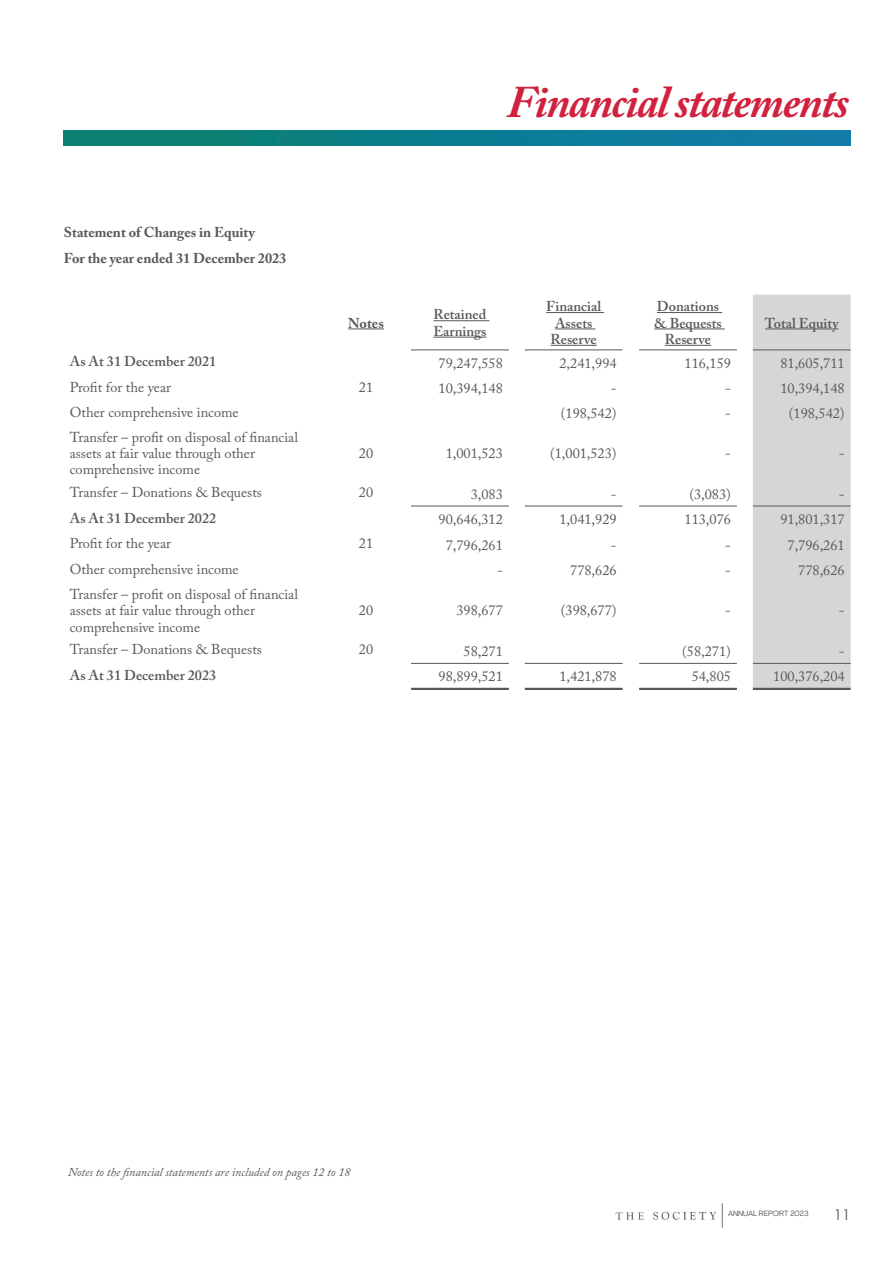
<style>
.page{position:relative;width:893px;height:1263px;background:#fff}
.page>*{position:absolute;margin:0;border:0;box-sizing:border-box;transform-origin:0 0}
.t1{font:italic 700 45px "Adobe Caslon Pro";letter-spacing:-.03em;color:#d1213e}
.t2{font:15px "Century Gothic Pro";color:#57585a}
._9_5_text{font:14.25px/16.4px "Adobe Caslon Pro";color:#57585a}
._9_5_numbers{font:14.25px "Adobe Caslon Pro";color:#57585a}
._9_5_text-2{font:600 14.25px/16.4px "Adobe Caslon Pro";color:#57585a;text-align:center}
.t3{font:700 14.25px "Adobe Caslon Pro";color:#57585a}
.t4{font:italic 12px "Adobe Caslon Pro";color:#57585a}
.t5{font:7.5px "Agrandir Variable";color:#57585a}
</style>
<div class="page">
<svg style="left:653px;top:1212px;width:63px;height:8px"></svg>
<svg style="left:615px;top:1212px;width:29px;height:8px"></svg>
<svg style="left:722px;top:1203px;width:1px;height:25px"></svg>
<svg style="left:64px;top:131px;width:786px;height:15px;background:#0c7e8d"></svg>
<div style="left:753px;top:295px;width:98px;height:393px;background:#d5d6d8"></div>
<hr style="left:411px;top:350px;width:98px;height:1px;background:#57585a">
<hr style="left:525px;top:350px;width:98px;height:1px;background:#57585a">
<hr style="left:639px;top:350px;width:98px;height:1px;background:#57585a">
<hr style="left:753px;top:350px;width:98px;height:1px;background:#57585a">
<hr style="left:411px;top:506px;width:98px;height:1px;background:#57585a">
<hr style="left:525px;top:506px;width:98px;height:1px;background:#57585a">
<hr style="left:639px;top:506px;width:98px;height:1px;background:#57585a">
<hr style="left:753px;top:506px;width:98px;height:1px;background:#57585a">
<hr style="left:411px;top:663px;width:98px;height:1px;background:#57585a">
<hr style="left:525px;top:663px;width:98px;height:1px;background:#57585a">
<hr style="left:639px;top:663px;width:98px;height:1px;background:#57585a">
<hr style="left:753px;top:663px;width:98px;height:1px;background:#57585a">
<hr style="left:411px;top:688px;width:98px;height:2px;background:#57585a">
<hr style="left:525px;top:688px;width:98px;height:2px;background:#57585a">
<hr style="left:639px;top:688px;width:98px;height:2px;background:#57585a">
<hr style="left:753px;top:688px;width:98px;height:2px;background:#57585a">
<hr style="left:348px;top:329px;width:36px;height:1px;background:#57585a">
<hr style="left:434px;top:320px;width:55px;height:1px;background:#57585a">
<hr style="left:433px;top:337px;width:53px;height:1px;background:#57585a">
<hr style="left:546px;top:312px;width:58px;height:1px;background:#57585a">
<hr style="left:555px;top:329px;width:40px;height:1px;background:#57585a">
<hr style="left:551px;top:345px;width:46px;height:1px;background:#57585a">
<hr style="left:657px;top:312px;width:65px;height:1px;background:#57585a">
<hr style="left:654px;top:329px;width:71px;height:1px;background:#57585a">
<hr style="left:665px;top:345px;width:46px;height:1px;background:#57585a">
<hr style="left:765px;top:329px;width:74px;height:1px;background:#57585a">
<p class="t3" style="left:64px;top:224px;width:193px">Statement of Changes in Equity</p>
<p class="t3" style="left:64px;top:249px;width:224px">For the year ended 31 December 2023</p>
<p class="t1" style="left:507px;top:75px;width:344px">Financial statements</p>
<p class="t3" style="left:348px;top:314px;width:37px">Notes</p>
<p class="_9_5_text-2" style="left:433px;top:306px;width:55px;text-align:left">Retained<br>Earnings</p>
<p class="_9_5_text-2" style="left:546px;top:298px;width:56px">Financial<br>Assets<br>Reserve</p>
<p class="_9_5_text-2" style="left:654px;top:298px;width:69px">Donations &amp; Bequests<br>Reserve</p>
<p class="_9_5_text-2" style="left:765px;top:314px;width:75px">Total Equity</p>
<p class="_9_5_text-2" style="left:70px;top:353px;width:148px">As At 31 December 2021</p>
<p class="_9_5_numbers" style="left:439px;top:355px;width:66px">79,247,558</p>
<p class="_9_5_text" style="left:559px;top:355px;width:59px">2,241,994</p>
<p class="_9_5_numbers" style="left:684px;top:355px;width:48px">116,159</p>
<p class="_9_5_numbers" style="left:780px;top:355px;width:66px">81,605,711</p>
<p class="_9_5_text" style="left:70px;top:379px;width:103px">Profit for the year</p>
<p class="_9_5_text" style="left:359px;top:379px;width:16px">21</p>
<p class="_9_5_numbers" style="left:439px;top:380px;width:66px">10,394,148</p>
<p class="_9_5_text" style="left:611px;top:380px;width:7px">-</p>
<p class="_9_5_text" style="left:725px;top:380px;width:7px">-</p>
<p class="_9_5_numbers" style="left:780px;top:380px;width:66px">10,394,148</p>
<p class="_9_5_text" style="left:70px;top:404px;width:170px">Other comprehensive income</p>
<p class="_9_5_text" style="left:561px;top:405px;width:57px">(198,542)</p>
<p class="_9_5_numbers" style="left:725px;top:405px;width:7px">-</p>
<p class="_9_5_text" style="left:789px;top:405px;width:57px">(198,542)</p>
<p class="_9_5_text" style="left:70px;top:429px;width:230px">Transfer – profit on disposal of financial assets at fair value through other comprehensive income</p>
<p class="_9_5_text" style="left:359px;top:445px;width:16px">20</p>
<p class="_9_5_numbers" style="left:446px;top:445px;width:59px">1,001,523</p>
<p class="_9_5_numbers" style="left:550px;top:445px;width:68px">(1,001,523)</p>
<p class="_9_5_numbers" style="left:725px;top:445px;width:7px">-</p>
<p class="_9_5_numbers" style="left:839px;top:445px;width:7px">-</p>
<p class="_9_5_text" style="left:70px;top:484px;width:194px">Transfer – Donations &amp; Bequests</p>
<p class="_9_5_text" style="left:359px;top:484px;width:16px">20</p>
<p class="_9_5_numbers" style="left:471px;top:485px;width:34px">3,083</p>
<p class="_9_5_text" style="left:611px;top:485px;width:7px">-</p>
<p class="_9_5_numbers" style="left:689px;top:485px;width:43px">(3,083)</p>
<p class="_9_5_numbers" style="left:839px;top:485px;width:7px">-</p>
<p class="_9_5_text-2" style="left:70px;top:509px;width:148px">As At 31 December 2022</p>
<p class="_9_5_numbers" style="left:439px;top:511px;width:66px">90,646,312</p>
<p class="_9_5_text" style="left:559px;top:511px;width:59px">1,041,929</p>
<p class="_9_5_numbers" style="left:684px;top:511px;width:48px">113,076</p>
<p class="_9_5_numbers" style="left:780px;top:511px;width:66px">91,801,317</p>
<p class="_9_5_text" style="left:70px;top:535px;width:103px">Profit for the year</p>
<p class="_9_5_text" style="left:359px;top:535px;width:16px">21</p>
<p class="_9_5_numbers" style="left:446px;top:536px;width:59px">7,796,261</p>
<p class="_9_5_text" style="left:611px;top:536px;width:7px">-</p>
<p class="_9_5_text" style="left:725px;top:536px;width:7px">-</p>
<p class="_9_5_numbers" style="left:787px;top:536px;width:59px">7,796,261</p>
<p class="_9_5_text" style="left:70px;top:560px;width:170px">Other comprehensive income</p>
<p class="_9_5_numbers" style="left:497px;top:562px;width:7px">-</p>
<p class="_9_5_text" style="left:570px;top:562px;width:48px">778,626</p>
<p class="_9_5_numbers" style="left:725px;top:562px;width:7px">-</p>
<p class="_9_5_text" style="left:798px;top:562px;width:48px">778,626</p>
<p class="_9_5_text" style="left:70px;top:586px;width:230px">Transfer – profit on disposal of financial assets at fair value through other comprehensive income</p>
<p class="_9_5_text" style="left:359px;top:602px;width:16px">20</p>
<p class="_9_5_numbers" style="left:456px;top:602px;width:48px">398,677</p>
<p class="_9_5_numbers" style="left:561px;top:602px;width:57px">(398,677)</p>
<p class="_9_5_numbers" style="left:725px;top:602px;width:7px">-</p>
<p class="_9_5_numbers" style="left:839px;top:602px;width:7px">-</p>
<p class="_9_5_text" style="left:70px;top:641px;width:194px">Transfer – Donations &amp; Bequests</p>
<p class="_9_5_text" style="left:359px;top:641px;width:16px">20</p>
<p class="_9_5_numbers" style="left:464px;top:643px;width:41px">58,271</p>
<p class="_9_5_numbers" style="left:682px;top:643px;width:50px">(58,271)</p>
<p class="_9_5_numbers" style="left:839px;top:643px;width:7px">-</p>
<p class="_9_5_text-2" style="left:70px;top:667px;width:148px">As At 31 December 2023</p>
<p class="_9_5_numbers" style="left:439px;top:668px;width:66px">98,899,521</p>
<p class="_9_5_text" style="left:559px;top:668px;width:59px">1,421,878</p>
<p class="_9_5_numbers" style="left:692px;top:668px;width:41px">54,805</p>
<p class="_9_5_numbers" style="left:773px;top:668px;width:73px">100,376,204</p>
<p class="t4" style="left:68px;top:1164px;width:284px">Notes to the financial statements are included on pages 12 to 18</p>
<p class="t5" style="left:728px;top:1209px;width:82px">ANNUAL REPORT 2023</p>
<p class="t2" style="left:834px;top:1205px;width:18px">11</p>
</div>
